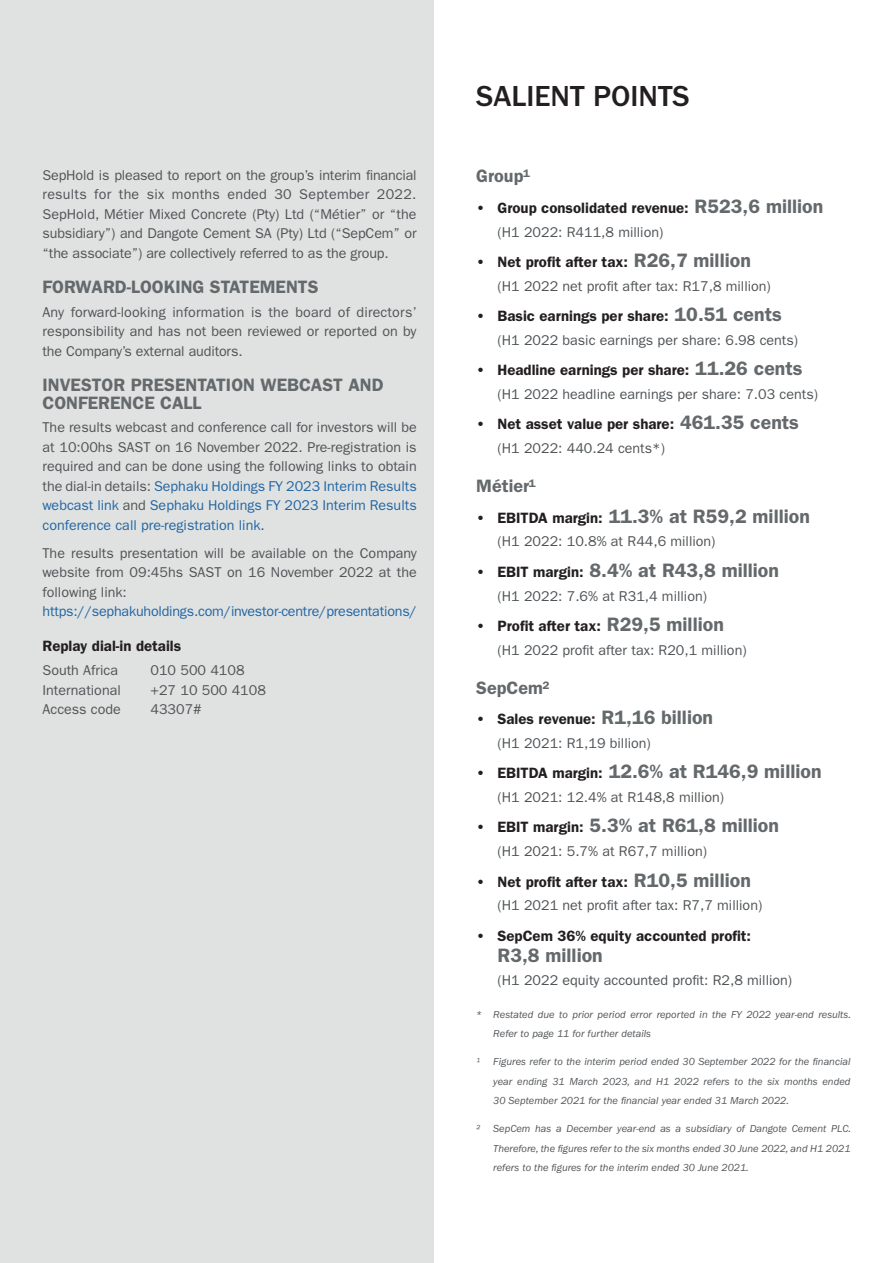
<style>
.page{position:relative;width:893px;height:1263px;background:#fff}
.page>*{position:absolute;margin:0;border:0;box-sizing:border-box;transform-origin:0 0}
.Chapter_heading_2019{font:500 30px "ITC Franklin Gothic Std";color:#231f20}
.Salient_Points_2022{font:600 19.5px "ITC Franklin Gothic Std";color:#64696c}
.Level_heading_01_202{font:600 18px/18px "ITC Franklin Gothic Std";color:#64696c}
.Salient_Points_H1_20{font:600 18px "ITC Franklin Gothic Std";color:#64696c}
.Salient_Points_2022-2{font:600 15px "ITC Franklin Gothic Std";color:#231f20}
.Level_heading_02_202{font:600 15px "ITC Franklin Gothic Std";color:#231f20}
.Body_copy_2022_SS{font:14.25px/19.5px "ITC Franklin Gothic Std";color:#505457;text-align:justify}
.SP_Previous_2022_TS{font:14.25px "ITC Franklin Gothic Std";color:#505457}
.Body_Tight_2022_TS{font:14.25px "ITC Franklin Gothic Std";color:#505457}
.Body_copy_2022_SS-2{font:14.25px "ITC Franklin Gothic Std";letter-spacing:-.015em;color:#2266a4}
.Footnote_2022_TS{font:italic 10.5px/19.5px "ITC Franklin Gothic Std";color:#505457;text-align:justify}
.s1{color:#2266a4}
.s2{font-size:19.5px;color:#64696c}
.s3{font-size:15px;color:#231f20}
</style>
<div class="page">
<div style="left:0;top:0;width:434px;height:1263px;background:#e0e2e1"></div>
<p class="Body_copy_2022_SS" style="left:43px;top:165px;width:376px">SepHold is pleased to report on the group’s interim financial results for the six months ended 30 September 2022.<br>SepHold, Métier Mixed Concrete (Pty) Ltd (“Métier” or “the subsidiary”) and Dangote Cement SA (Pty) Ltd (“SepCem” or “the associate”) are collectively referred to as the group.</p>
<p class="Level_heading_01_202" style="left:43px;top:278px;width:277px">FORWARD-LOOKING STATEMENTS</p>
<p class="Body_copy_2022_SS" style="left:43px;top:302px;width:376px">Any forward-looking information is the board of directors’ responsibility and has not been reviewed or reported on by the Company’s external auditors.</p>
<p class="Level_heading_01_202" style="left:43px;top:375px;width:343px">INVESTOR PRESENTATION WEBCAST AND<br>CONFERENCE CALL</p>
<p class="Body_copy_2022_SS" style="left:43px;top:418px;width:376px">The results webcast and conference call for investors will be at 10:00hs SAST on 16 November 2022. Pre-registration is required and can be done using the following links to obtain the dial-in details: <span class="s1">Sephaku Holdings FY 2023 Interim Results webcast link</span> and <span class="s1">Sephaku Holdings FY 2023 Interim Results conference call pre-registration link</span>.</p>
<p class="Body_copy_2022_SS" style="left:43px;top:543px;width:376px">The results presentation will be available on the Company website from 09:45hs SAST on 16 November 2022 at the following link:</p>
<p class="Body_copy_2022_SS-2" style="left:43px;top:603px;width:376px">https://sephakuholdings.com/investor-centre/presentations/</p>
<p class="Level_heading_02_202" style="left:43px;top:637px;width:140px">Replay dial-in details</p>
<p class="Body_Tight_2022_TS" style="left:43px;top:662px;width:77px">South Africa</p>
<p class="Body_Tight_2022_TS" style="left:151px;top:662px;width:96px">010 500 4108</p>
<p class="Body_Tight_2022_TS" style="left:43px;top:682px;width:80px">International</p>
<p class="Body_Tight_2022_TS" style="left:151px;top:682px;width:117px">+27 10 500 4108</p>
<p class="Body_Tight_2022_TS" style="left:43px;top:701px;width:80px">Access code</p>
<p class="Body_Tight_2022_TS" style="left:151px;top:701px;width:53px">43307#</p>
<p class="Chapter_heading_2019" style="left:476px;top:79px;width:215px">SALIENT POINTS</p>
<p class="Salient_Points_H1_20" style="left:476px;top:166px;width:55px">Group¹</p>
<p class="Salient_Points_2022-2" style="left:476px;top:199px;width:349px">• Group consolidated revenue: <span class="s2">R523,6 million</span></p>
<p class="SP_Previous_2022_TS" style="left:497px;top:224px;width:167px">(H1 2022: R411,8 million)</p>
<p class="Salient_Points_2022-2" style="left:476px;top:253px;width:276px">• Net profit after tax: <span class="s2">R26,7 million</span></p>
<p class="SP_Previous_2022_TS" style="left:497px;top:278px;width:275px">(H1 2022 net profit after tax: R17,8 million)</p>
<p class="Salient_Points_2022-2" style="left:476px;top:307px;width:307px">• Basic earnings per share: <span class="s2">10.51 cents</span></p>
<p class="SP_Previous_2022_TS" style="left:497px;top:332px;width:302px">(H1 2022 basic earnings per share: 6.98 cents)</p>
<p class="Salient_Points_2022-2" style="left:476px;top:361px;width:328px">• Headline earnings per share: <span class="s2">11.26 cents</span></p>
<p class="SP_Previous_2022_TS" style="left:497px;top:386px;width:322px">(H1 2022 headline earnings per share: 7.03 cents)</p>
<p class="Salient_Points_2022-2" style="left:476px;top:415px;width:324px">• Net asset value per share: <span class="s2">461.35 cents</span></p>
<p class="SP_Previous_2022_TS" style="left:497px;top:440px;width:169px">(H1 2022: 440.24 cents*)</p>
<p class="Salient_Points_H1_20" style="left:476px;top:475px;width:61px">Métier¹</p>
<p class="Salient_Points_2022" style="left:476px;top:504px;width:335px"><span class="s3">• EBITDA margin:</span> 11.3% at R59,2 million</p>
<p class="SP_Previous_2022_TS" style="left:497px;top:533px;width:220px">(H1 2022: 10.8% at R44,6 million)</p>
<p class="Salient_Points_2022" style="left:476px;top:558px;width:304px"><span class="s3">• EBIT margin:</span> 8.4% at R43,8 million</p>
<p class="SP_Previous_2022_TS" style="left:497px;top:587px;width:211px">(H1 2022: 7.6% at R31,4 million)</p>
<p class="Salient_Points_2022-2" style="left:476px;top:617px;width:249px">• Profit after tax: <span class="s2">R29,5 million</span></p>
<p class="SP_Previous_2022_TS" style="left:497px;top:642px;width:251px">(H1 2022 profit after tax: R20,1 million)</p>
<p class="Salient_Points_H1_20" style="left:476px;top:677px;width:75px">SepCem²</p>
<p class="Salient_Points_2022-2" style="left:476px;top:710px;width:238px">• Sales revenue: <span class="s2">R1,16 billion</span></p>
<p class="SP_Previous_2022_TS" style="left:497px;top:735px;width:155px">(H1 2021: R1,19 billion)</p>
<p class="Salient_Points_2022" style="left:476px;top:760px;width:347px"><span class="s3">• EBITDA margin:</span> 12.6% at R146,9 million</p>
<p class="SP_Previous_2022_TS" style="left:497px;top:789px;width:228px">(H1 2021: 12.4% at R148,8 million)</p>
<p class="Salient_Points_2022" style="left:476px;top:814px;width:304px"><span class="s3">• EBIT margin:</span> 5.3% at R61,8 million</p>
<p class="SP_Previous_2022_TS" style="left:497px;top:843px;width:211px">(H1 2021: 5.7% at R67,7 million)</p>
<p class="Salient_Points_2022-2" style="left:476px;top:872px;width:276px">• Net profit after tax: <span class="s2">R10,5 million</span></p>
<p class="SP_Previous_2022_TS" style="left:497px;top:897px;width:266px">(H1 2021 net profit after tax: R7,7 million)</p>
<p class="Salient_Points_2022-2" style="left:476px;top:927px;width:276px">• SepCem 36% equity accounted profit:</p>
<p class="Salient_Points_2022" style="left:497px;top:943px;width:107px">R3,8 million</p>
<p class="SP_Previous_2022_TS" style="left:497px;top:972px;width:296px">(H1 2022 equity accounted profit: R2,8 million)</p>
<p class="Footnote_2022_TS" style="left:493px;top:1004px;width:359px;text-indent:-17px">* Restated due to prior period error reported in the FY 2022 year-end results.<br>Refer to page 11 for further details</p>
<p class="Footnote_2022_TS" style="left:493px;top:1052px;width:359px;text-indent:-17px">¹ Figures refer to the interim period ended 30 September 2022 for the financial year ending 31 March 2023, and H1 2022 refers to the six months ended 30 September 2021 for the financial year ended 31 March 2022.</p>
<p class="Footnote_2022_TS" style="left:493px;top:1119px;width:359px;text-indent:-17px">² SepCem has a December year-end as a subsidiary of Dangote Cement PLC.<br>Therefore, the figures refer to the six months ended 30 June 2022, and H1 2021 refers to the figures for the interim ended 30 June 2021.</p>
</div>
